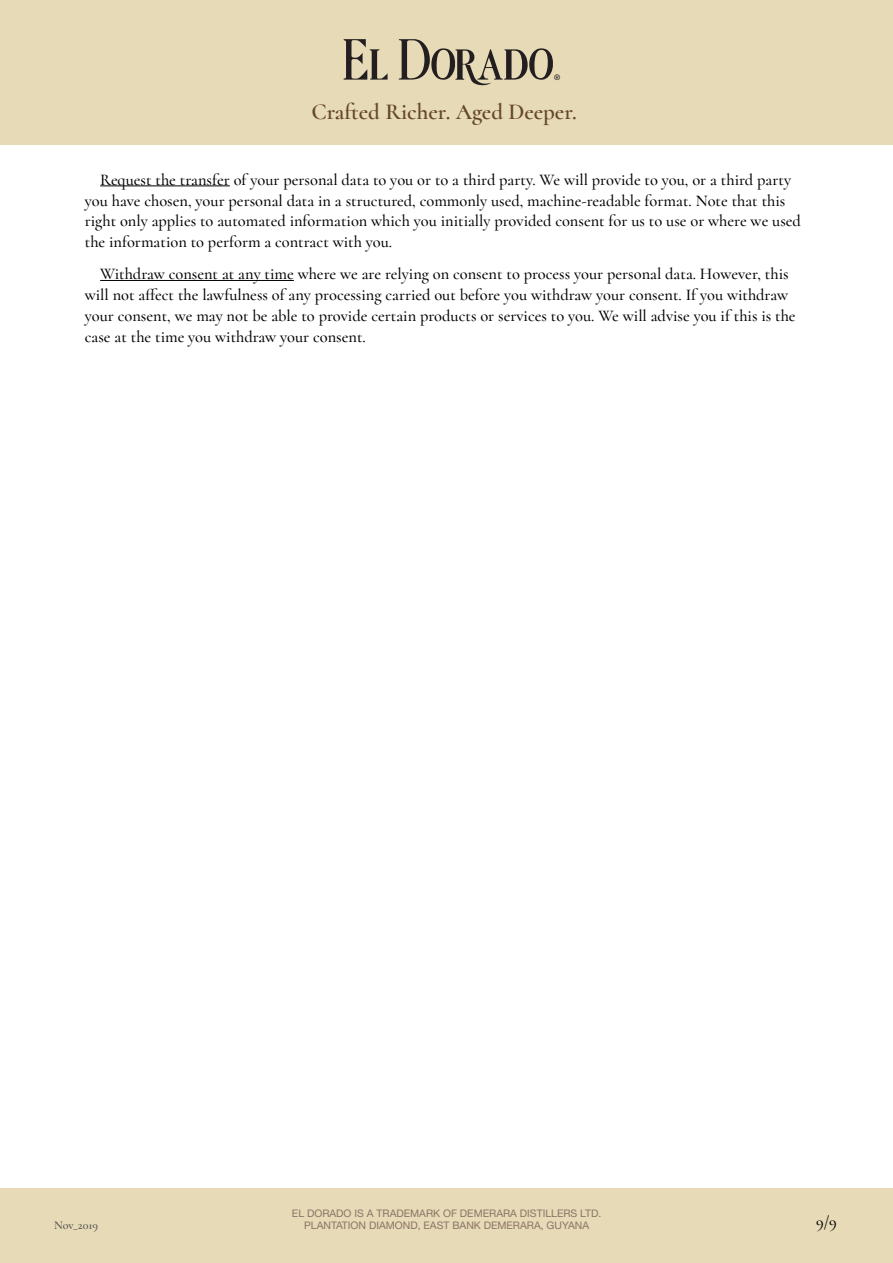
<style>
.page{position:relative;width:893px;height:1263px;background:#fff}
.page>*{position:absolute;margin:0;border:0;box-sizing:border-box;transform-origin:0 0}
.t1{font:600 22.95px "Cormorant";color:#644629}
.t2{font:500 16.35px/20.9px "Cormorant";color:#000}
.t3{font:500 12px "Cormorant";color:#4d4d4d}
.t4{font:10.5px "Helvetica Neue";color:#8a7466}
.t5{font:500 7.65px "Helvetica Neue";color:#231f20}
</style>
<div class="page">
<div style="left:0;top:0;width:893px;height:145px;background:#e7dab6"></div>
<svg style="left:343px;top:39px;width:45px;height:41px"></svg>
<svg style="left:398px;top:39px;width:155px;height:46px"></svg>
<div style="left:0;top:1189px;width:893px;height:74px;background:#e7dab6"></div>
<hr style="left:100px;top:185px;width:130px;height:1px;background:#000">
<hr style="left:100px;top:280px;width:194px;height:1px;background:#000">
<p class="t5" style="left:554px;top:72px;width:8px">®</p>
<p class="t1" style="left:311px;top:97px;width:267px">Crafted Richer. Aged Deeper.</p>
<p class="t2" style="left:85px;top:169px;width:718px;text-indent:15px">Request the transfer of your personal data to you or to a third party. We will provide to you, or a third party you have chosen, your personal data in a structured, commonly used, machine-readable format. Note that this right only applies to automated information which you initially provided consent for us to use or where we used the information to perform a contract with you.</p>
<p class="t2" style="left:85px;top:264px;width:712px;text-indent:15px">Withdraw consent at any time where we are relying on consent to process your personal data. However, this will not affect the lawfulness of any processing carried out before you withdraw your consent. If you withdraw your consent, we may not be able to provide certain products or services to you. We will advise you if this is the case at the time you withdraw your consent.</p>
<p class="t4" style="left:292px;top:1206px;width:311px">EL DORADO IS A TRADEMARK OF DEMERARA DISTILLERS LTD.</p>
<p class="t4" style="left:304px;top:1219px;width:286px">PLANTATION DIAMOND, EAST BANK DEMERARA, GUYANA</p>
<p class="t3" style="left:54px;top:1218px;width:46px">Nov_2019</p>
<p class="t2" style="left:816px;top:1211px;width:22px">9/9</p>
</div>
